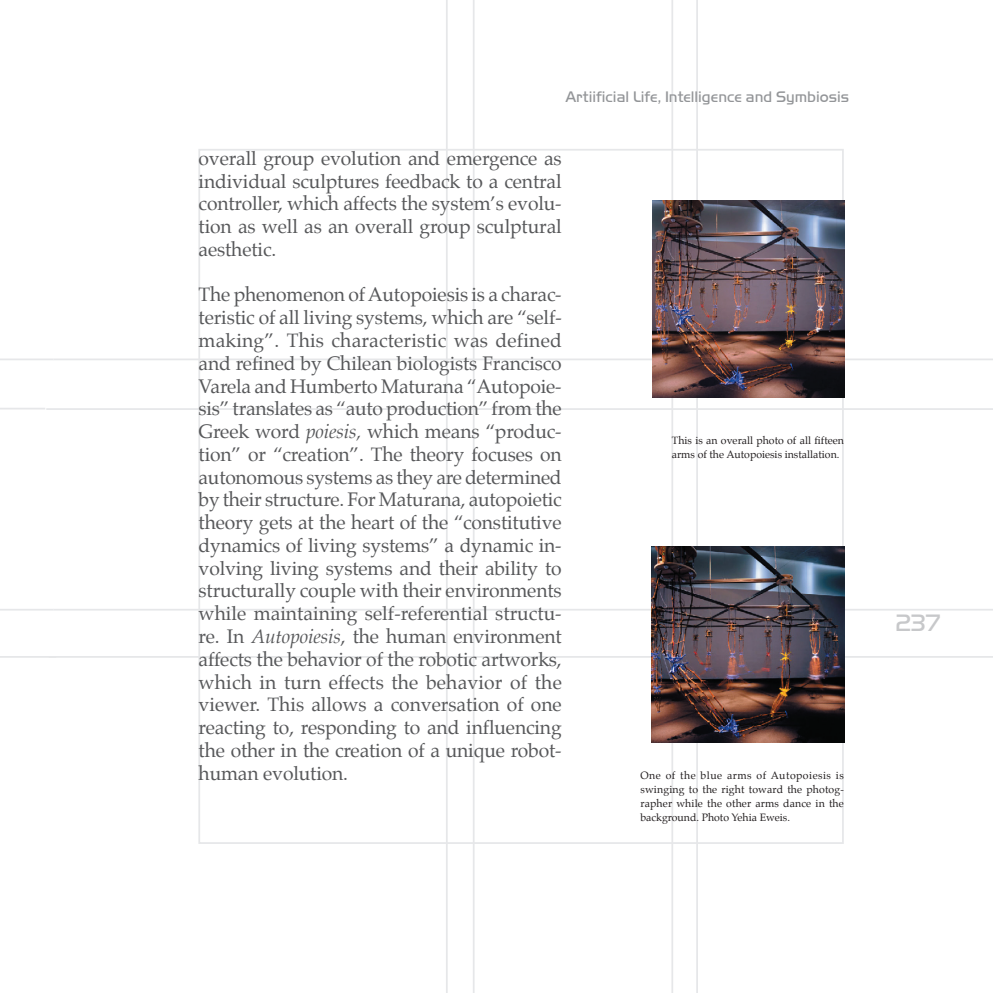
<style>
.page{position:relative;width:993px;height:993px;background:#fff}
.page>*{position:absolute;margin:0;border:0;box-sizing:border-box;transform-origin:0 0}
.t1{font:24.5px "Handel Got D Ligh";color:#c7c8ca}
.t2{font:19.25px/22.8px "Palatino";letter-spacing:-.01em;color:#57585a;text-align:justify}
.t3{font:15.75px "Handel Got D Ligh";color:#939598}
.t4{font:10.5px/14px "Palatino";color:#231f20}
.s1{font-style:italic}
</style>
<div class="page">
<hr style="left:446px;top:0;width:1px;height:992px;background:#e6e7e9">
<hr style="left:472px;top:0;width:2px;height:992px;background:#e6e7e9">
<hr style="left:671px;top:0;width:2px;height:992px;background:#e6e7e9">
<hr style="left:696px;top:0;width:1px;height:992px;background:#e6e7e9">
<hr style="left:0;top:608px;width:54px;height:2px;background:#e6e7e9">
<hr style="left:0;top:655px;width:56px;height:2px;background:#e6e7e9">
<hr style="left:54px;top:358px;width:938px;height:2px;background:#e6e7e9">
<hr style="left:46px;top:408px;width:946px;height:2px;background:#e6e7e9">
<hr style="left:54px;top:608px;width:938px;height:2px;background:#e6e7e9">
<hr style="left:49px;top:655px;width:943px;height:2px;background:#e6e7e9">
<hr style="left:0;top:358px;width:54px;height:2px;background:#e6e7e9">
<hr style="left:0;top:407px;width:45px;height:2px;background:#e6e7e9">
<img style="left:652px;top:200px;width:191px;height:197px">
<img style="left:651px;top:546px;width:192px;height:196px">
<p class="t3" style="left:565px;top:88px;width:285px">Artiificial Life, Intelligence and Symbiosis</p>
<p class="t2" style="left:198px;top:147px;width:364px">overall group evolution and emergence as individual sculptures feedback to a central controller, which affects the system’s evolu&shy;tion as well as an overall group sculptural aesthetic.</p>
<p class="t2" style="left:198px;top:283px;width:364px">The phenomenon of Autopoiesis is a charac&shy;teristic of all living systems, which are “self&shy;making”. This characteristic was defined and refined by Chilean biologists Francisco Varela and Humberto Maturana “Autopoie&shy;sis” translates as “auto production” from the Greek word <span class="s1">poiesis,</span> which means “produc&shy;tion” or “creation”. The theory focuses on autonomous systems as they are determined by their structure. For Maturana, autopoietic theory gets at the heart of the “constitutive dynamics of living systems” a dynamic in&shy;volving living systems and their ability to structurally couple with their environments while maintaining self-referential structu&shy;re. In <span class="s1">Autopoiesis</span>, the human environment affects the behavior of the robotic artworks, which in turn effects the behavior of the viewer. This allows a conversation of one reacting to, responding to and influencing the other in the creation of a unique robot&shy;human evolution.</p>
<p class="t4" style="left:671px;top:433px;width:173px">This is an overall photo of all fifteen arms of the Autopoiesis installation.</p>
<p class="t4" style="left:640px;top:768px;width:205px;text-align:justify">One of the blue arms of Autopoiesis is swinging to the right toward the photog&shy;rapher while the other arms dance in the background. Photo Yehia Eweis.</p>
<p class="t1" style="left:895px;top:608px;width:46px">237</p>
</div>
